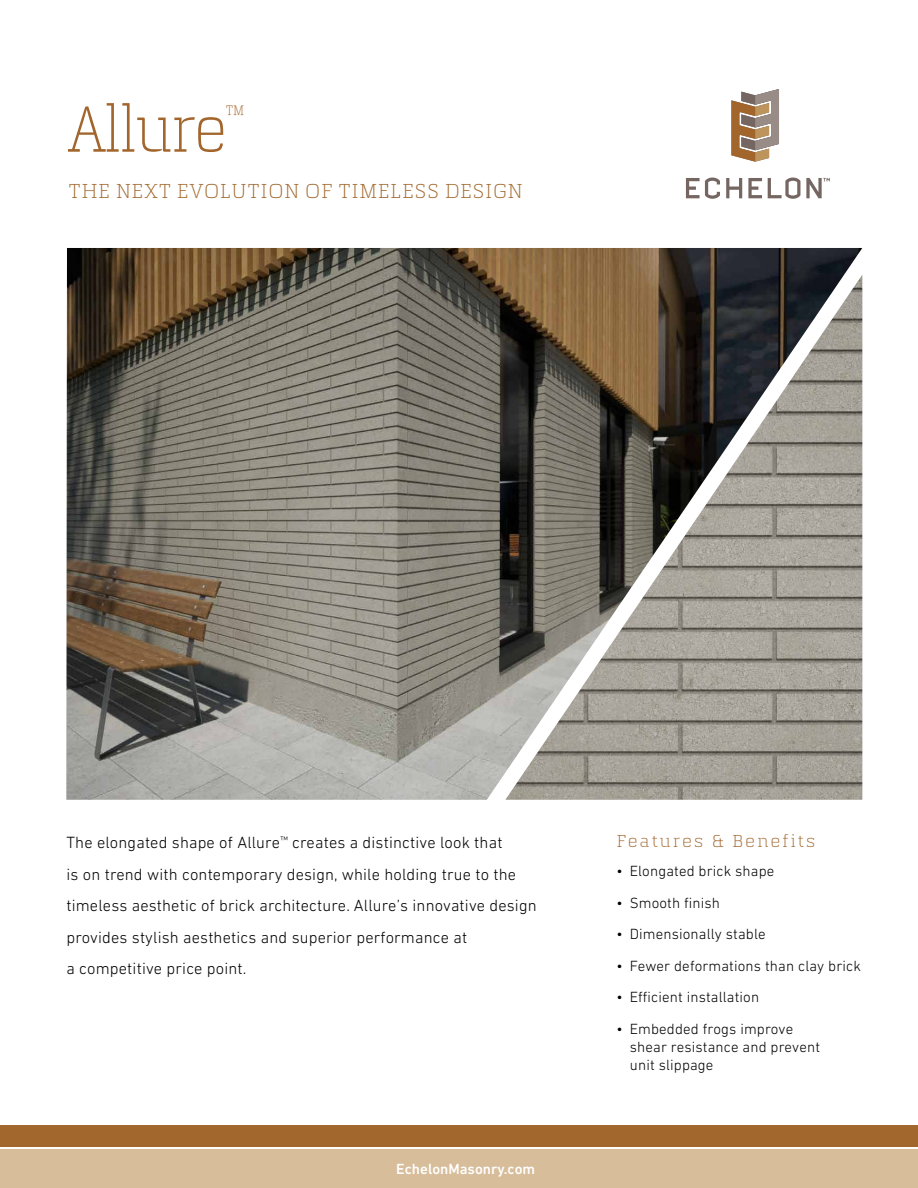
<style>
.page{position:relative;width:918px;height:1188px;background:#fff}
.page>*{position:absolute;margin:0;border:0;box-sizing:border-box;transform-origin:0 0}
.t1{font:300 67.5px "Quitador Pro";letter-spacing:-.04em;color:#a2662d;scale:.9 1}
.t2{font:300 26.25px "Quitador Pro";color:#a2662d;scale:.9 1}
.t3{font:300 21px "Quitador Pro";letter-spacing:.01em;color:#a1672c}
.t4{font:300 18px "Quitador Pro";letter-spacing:.1em;color:#a2662d}
.t5{font:300 16.5px/31.5px "DIN Next LT Pro";letter-spacing:.01em;color:#000}
.t6{font:300 15px/18px "DIN Next LT Pro";letter-spacing:.01em;color:#000}
.t7{font:500 15px "DIN Next LT Pro";color:#fff}
</style>
<div class="page">
<img style="left:66px;top:248px;width:796px;height:552px">
<img style="left:505px;top:275px;width:357px;height:525px">
<div style="left:0;top:1149px;width:918px;height:39px;background:#d7bd99"></div>
<div style="left:0;top:1125px;width:918px;height:21px;background:#a1672c"></div>
<svg style="left:726px;top:178px;width:16px;height:20px"></svg>
<svg style="left:686px;top:178px;width:34px;height:21px"></svg>
<svg style="left:748px;top:178px;width:14px;height:20px"></svg>
<svg style="left:768px;top:178px;width:32px;height:21px"></svg>
<svg style="left:806px;top:178px;width:24px;height:20px"></svg>
<svg style="left:731px;top:89px;width:48px;height:73px"></svg>
<h1 class="t1" style="left:66px;top:90px;width:180px">Allure</h1>
<h2 class="t2" style="left:225px;top:99px;width:24px">™</h2>
<p class="t3" style="left:68px;top:179px;width:456px">THE NEXT EVOLUTION OF TIMELESS DESIGN</p>
<p class="t5" style="left:66px;top:827px;width:472px">The elongated shape of Allure<sup>™</sup> creates a distinctive look that<br>is on trend with contemporary design, while holding true to the timeless aesthetic of brick architecture. Allure’s innovative design provides stylish aesthetics and superior performance at<br>a competitive price point.</p>
<p class="t7" style="left:396px;top:1160px;width:140px">EchelonMasonry.com</p>
<p class="t4" style="left:616px;top:830px;width:201px">Features &amp; Benefits</p>
<p class="t6" style="left:616px;top:862px;width:159px">• Elongated brick shape</p>
<p class="t6" style="left:616px;top:893px;width:105px">• Smooth finish</p>
<p class="t6" style="left:616px;top:925px;width:151px">• Dimensionally stable</p>
<p class="t6" style="left:616px;top:956px;width:246px">• Fewer deformations than clay brick</p>
<p class="t6" style="left:616px;top:988px;width:144px">• Efficient installation</p>
<p class="t6" style="left:630px;top:1019px;width:192px;text-indent:-14px">• Embedded frogs improve shear resistance and prevent unit slippage</p>
</div>
